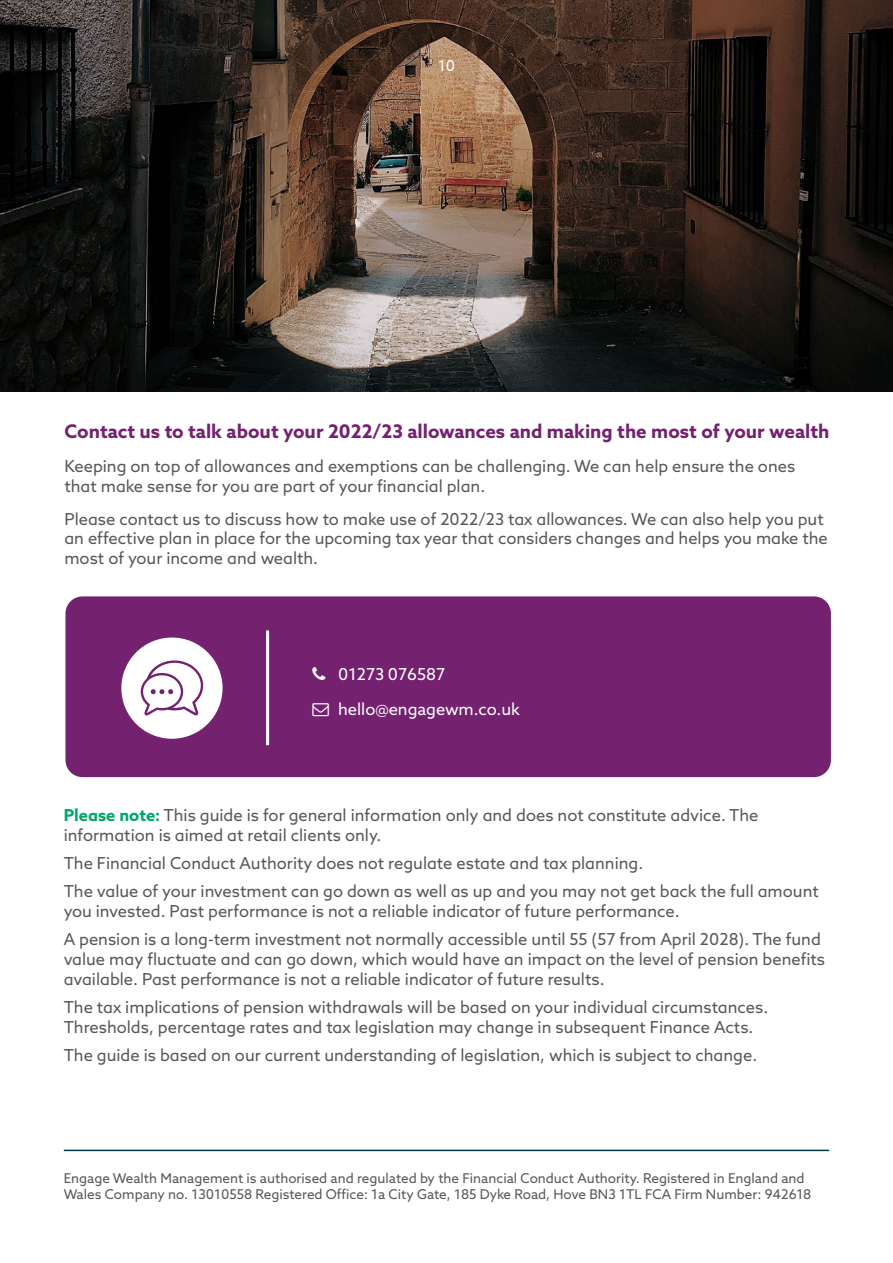
<style>
.page{position:relative;width:893px;height:1263px;background:#fff}
.page>*{position:absolute;margin:0;border:0;box-sizing:border-box;transform-origin:0 0}
.t1{font:700 18.75px "Azo Sans";color:#742270}
.t2{font:16.5px/19.8px "Azo Sans";color:#575756}
.t3{font:16.5px "Azo Sans";color:#fff}
.t4{font:15px "Azo Sans";color:#fff}
.t5{font:13.5px/16.2px "Azo Sans";color:#575756}
.s1{font-weight:700;color:#00a766}
</style>
<div class="page">
<img style="left:0;top:0;width:893px;height:391px">
<div style="left:65px;top:596px;width:766px;height:181px;background:#742270;border-radius:17px"></div>
<hr style="left:266px;top:630px;width:3px;height:115px;background:#fff">
<div style="left:121px;top:637px;width:102px;height:102px;background:#fff;border-radius:50%"></div>
<svg style="left:141px;top:660px;width:62px;height:55px"></svg>
<hr style="left:64px;top:1150px;width:765px;height:1px;background:#003748">
<p class="t4" style="left:438px;top:56px;width:18px">10</p>
<p class="t1" style="left:64px;top:419px;width:766px">Contact us to talk about your 2022/23 allowances and making the most of your wealth</p>
<p class="t2" style="left:64px;top:456px;width:732px">Keeping on top of allowances and exemptions can be challenging. We can help ensure the ones that make sense for you are part of your financial plan.</p>
<p class="t2" style="left:64px;top:509px;width:765px">Please contact us to discuss how to make use of 2022/23 tax allowances. We can also help you put an effective plan in place for the upcoming tax year that considers changes and helps you make the most of your income and wealth.</p>
<p class="t3" style="left:338px;top:663px;width:109px">01273 076587</p>
<p class="t3" style="left:338px;top:698px;width:183px">hello@engagewm.co.uk</p>
<p class="t2" style="left:64px;top:805px;width:696px"><span class="s1">Please note:</span> This guide is for general information only and does not constitute advice. The information is aimed at retail clients only.</p>
<p class="t2" style="left:64px;top:849px;width:757px;line-height:28.3px">The Financial Conduct Authority does not regulate estate and tax planning.<br>The value of your investment can go down as well as up and you may not get back the full amount</p>
<p class="t2" style="left:64px;top:897px;width:759px;line-height:28.3px">you invested. Past performance is not a reliable indicator of future performance.<br>A pension is a long-term investment not normally accessible until 55 (57 from April 2028). The fund</p>
<p class="t2" style="left:64px;top:949px;width:763px">value may fluctuate and can go down, which would have an impact on the level of pension benefits available. Past performance is not a reliable indicator of future results.</p>
<p class="t2" style="left:64px;top:997px;width:706px">The tax implications of pension withdrawals will be based on your individual circumstances.<br>Thresholds, percentage rates and tax legislation may change in subsequent Finance Acts.</p>
<p class="t2" style="left:64px;top:1045px;width:695px">The guide is based on our current understanding of legislation, which is subject to change.</p>
<p class="t5" style="left:64px;top:1170px;width:749px">Engage Wealth Management is authorised and regulated by the Financial Conduct Authority. Registered in England and<br>Wales Company no. 13010558 Registered Office: 1a City Gate, 185 Dyke Road, Hove BN3 1TL FCA Firm Number: 942618</p>
</div>
